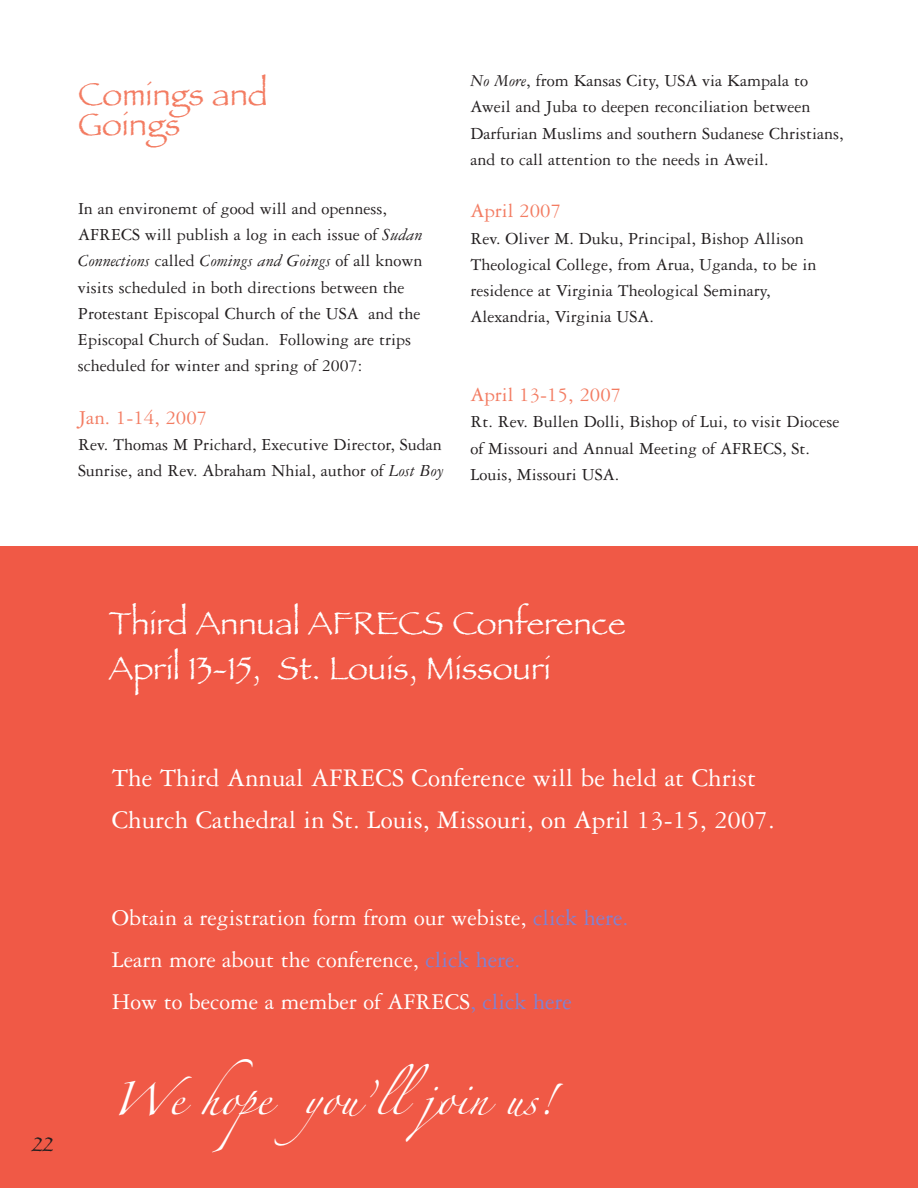
<style>
.page{position:relative;width:918px;height:1188px;background:#fff}
.page>*{position:absolute;margin:0;border:0;box-sizing:border-box;transform-origin:0 0}
.t1{font:33px/45px "Papyrus";color:#fff}
.t2{font:33px/30px "Papyrus";color:#f37c62}
.t3{font:30px "Zapfino";color:#fff}
.t4{font:27px/42px "Garamond Three";color:#fff}
.t5{font:24px/42px "Garamond Three";color:#fff}
.t6{font:21px "Garamond Three";color:#f37c62}
.t7{font:italic 21px "Papyrus";color:#231f20}
.t8{font:18px/26.2px "Garamond Three";color:#231f20}
.s1{font-style:italic}
.s2{color:#7f83d3}
</style>
<div class="page">
<div style="left:0;top:547px;width:918px;height:641px;background:#f05946"></div>
<h1 class="t2" style="left:78px;top:79px;width:191px">Comings and<br>Goings</h1>
<p class="t8" style="left:78px;top:197px;width:346px">In an environemt of good will and openness, AFRECS will publish a log in each issue of <span class="s1">Sudan Connections</span> called <span class="s1">Comings and Goings</span> of all known visits scheduled in both directions between the Protestant Episcopal Church of the USA and the Episcopal Church of Sudan. Following are trips scheduled for winter and spring of 2007:</p>
<p class="t6" style="left:78px;top:410px;width:131px">Jan. 1-14, 2007</p>
<p class="t8" style="left:78px;top:433px;width:367px">Rev. Thomas M Prichard, Executive Director, Sudan<br>Sunrise, and Rev. Abraham Nhial, author of <span class="s1">Lost Boy</span></p>
<p class="t8" style="left:470px;top:69px;width:375px"><span class="s1">No More</span>, from Kansas City, USA via Kampala to Aweil and Juba to deepen reconciliation between Darfurian Muslims and southern Sudanese Christians, and to call attention to the needs in Aweil.</p>
<p class="t6" style="left:470px;top:204px;width:92px">April 2007</p>
<p class="t8" style="left:470px;top:227px;width:348px">Rev. Oliver M. Duku, Principal, Bishop Allison Theological College, from Arua, Uganda, to be in residence at Virginia Theological Seminary, Alexandria, Virginia USA.</p>
<p class="t6" style="left:470px;top:388px;width:152px">April 13-15, 2007</p>
<p class="t8" style="left:470px;top:410px;width:371px">Rt. Rev. Bullen Dolli, Bishop of Lui, to visit Diocese of Missouri and Annual Meeting of AFRECS, St.<br>Louis, Missouri USA.</p>
<p class="t7" style="left:31px;top:1132px;width:30px">22</p>
<h1 class="t1" style="left:109px;top:600px;width:518px">Third Annual AFRECS Conference<br>April 13-15, St. Louis, Missouri</h1>
<h3 class="t4" style="left:112px;top:759px;width:664px">The Third Annual AFRECS Conference will be held at Christ<br>Church Cathedral in St. Louis, Missouri, on April 13-15, 2007.</h3>
<h3 class="t5" style="left:112px;top:899px;width:518px">Obtain a registration form from our webiste, <span class="s2">click here.<br></span>Learn more about the conference, <span class="s2">click here.<br></span>How to become a member of AFRECS<span class="s2">, click here</span></h3>
<h2 class="t3" style="left:112px;top:1086px;width:444px">We hope you’lljoin us!</h2>
</div>
